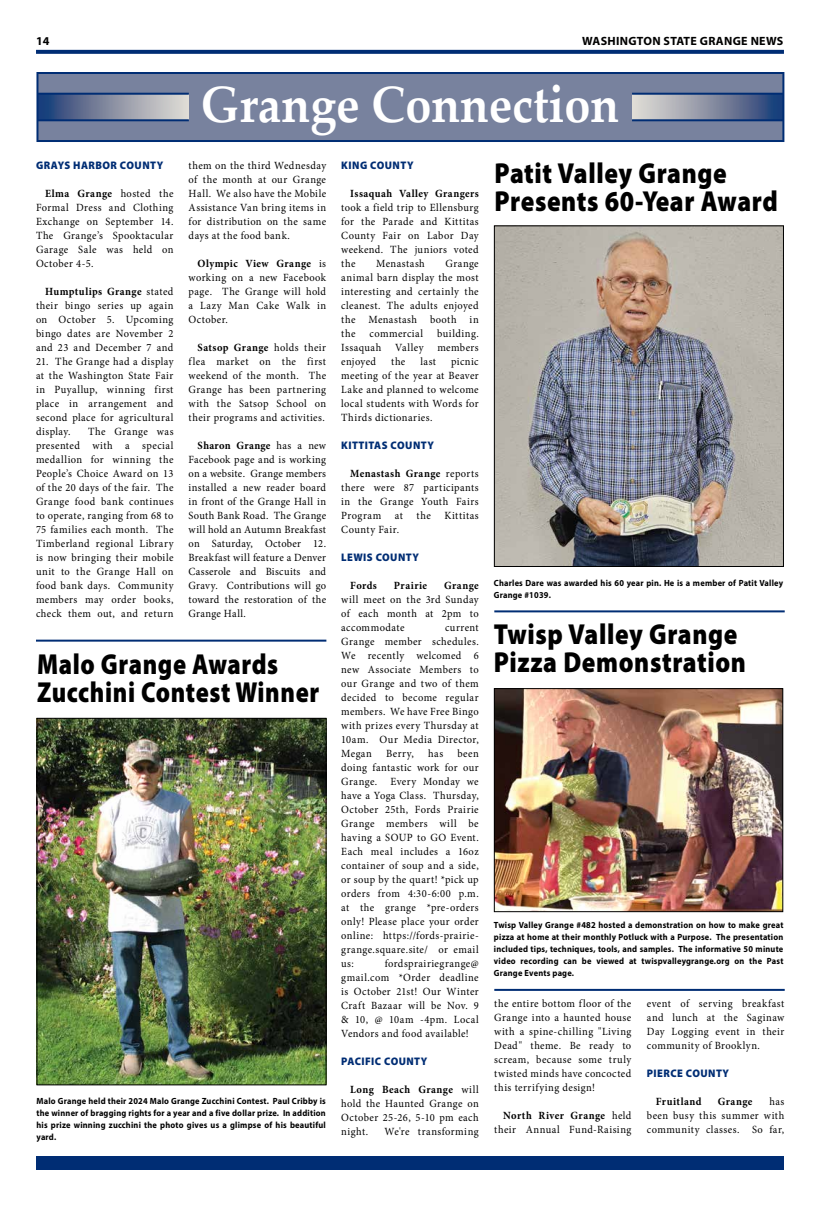
<style>
.page{position:relative;width:820px;height:1206px;background:#fff}
.page>*{position:absolute;margin:0;border:0;box-sizing:border-box;transform-origin:0 0}
.t1{font:700 51px "Palatino Linotype";color:#fff;scale:.92 1}
.t2{font:900 29px/28px "Myriad Pro";letter-spacing:.025em;color:#000;scale:.87 1}
.t3{font:900 29px/28px "Myriad Pro";letter-spacing:.025em;color:#000;scale:.84 1}
.t4{font:700 12px "Myriad Pro";letter-spacing:.025em;color:#000}
.t5{font:11px/14px "Minion Pro";letter-spacing:.04em;color:#000;text-align:justify;scale:.95 1}
.t6{font:900 11px "Myriad Pro";letter-spacing:.04em;color:#002d74;scale:.95 1}
.t7{font:700 11px "Minion Pro";letter-spacing:.045em;color:#000;scale:.95 1}
.t8{font:700 9px/12px "Myriad Pro";letter-spacing:.025em;color:#000;text-align:justify;scale:.93 1}
.s1{font-weight:700}
</style>
<div class="page">
<svg style="left:36px;top:50px;width:747px;height:4px;fill:#002d74"></svg>
<div style="left:36px;top:72px;width:748px;height:70px;background:#78829e;border:2px solid #002d74"></div>
<svg style="left:38px;top:95px;width:151px;height:24px"></svg>
<hr style="left:38px;top:93px;width:151px;height:2px;background:#002d74">
<hr style="left:38px;top:119px;width:151px;height:2px;background:#002d74">
<svg style="left:632px;top:95px;width:151px;height:24px"></svg>
<hr style="left:632px;top:93px;width:151px;height:2px;background:#002d74">
<hr style="left:632px;top:119px;width:151px;height:2px;background:#002d74">
<div style="left:36px;top:1157px;width:747px;height:13px;background:#002d74"></div>
<img style="left:495px;top:227px;width:286px;height:338px">
<div style="left:493px;top:225px;width:290px;height:342px;border:1px solid #000"></div>
<hr style="left:494px;top:610px;width:290px;height:2px;background:#002d74">
<img style="left:38px;top:720px;width:286px;height:363px">
<div style="left:36px;top:718px;width:290px;height:367px;border:1px solid #000"></div>
<hr style="left:36px;top:640px;width:290px;height:2px;background:#002d74">
<img style="left:495px;top:690px;width:286px;height:220px">
<div style="left:493px;top:688px;width:290px;height:224px;border:1px solid #000"></div>
<hr style="left:494px;top:989px;width:290px;height:2px;background:#002d74">
<p class="t4" style="left:36px;top:33px;width:15px">14</p>
<p class="t4" style="left:582px;top:33px;width:203px">WASHINGTON STATE GRANGE NEWS</p>
<h1 class="t1" style="left:200px;top:68px;width:456px">Grange Connection</h1>
<p class="t6" style="left:36px;top:158px;width:135px">GRAYS HARBOR COUNTY</p>
<p class="t5" style="left:36px;top:187px;width:146px;text-indent:9px"><span class="s1">Elma Grange</span> hosted the Formal Dress and Clothing Exchange on September 14.<br>The Grange’s Spooktacular Garage Sale was held on October 4-5.</p>
<p class="t5" style="left:36px;top:285px;width:146px;text-indent:9px"><span class="s1">Humptulips Grange</span> stated their bingo series up again on October 5. Upcoming bingo dates are November 2 and 23 and December 7 and</p>
<p class="t5" style="left:36px;top:355px;width:146px">21. The Grange had a display at the Washington State Fair in Puyallup, winning first place in arrangement and second place for agricultural display.</p>
<p class="t5" style="left:36px;top:425px;width:146px;text-indent:52px">The Grange was presented with a special medallion for winning the People’s Choice Award on 13 of the 20 days of the fair. The Grange food bank continues to operate, ranging from 68 to 75 families each month. The Timberland regional Library is now bringing their mobile unit to the Grange Hall on food bank days. Community members may order books, check them out, and return</p>
<p class="t5" style="left:188px;top:158px;width:146px">them on the third Wednesday of the month at our Grange Hall. We also have the Mobile Assistance Van bring items in for distribution on the same days at the food bank.</p>
<p class="t5" style="left:188px;top:256px;width:146px;text-indent:9px"><span class="s1">Olympic View Grange</span> is working on a new Facebook page. The Grange will hold a Lazy Man Cake Walk in October.</p>
<p class="t5" style="left:188px;top:340px;width:146px;text-indent:9px"><span class="s1">Satsop Grange</span> holds their flea market on the first weekend of the month. The Grange has been partnering with the Satsop School on their programs and activities.</p>
<p class="t5" style="left:188px;top:438px;width:146px;text-indent:9px"><span class="s1">Sharon Grange</span> has a new Facebook page and is working on a website. Grange members installed a new reader board in front of the Grange Hall in South Bank Road. The Grange will hold an Autumn Breakfast on Saturday, October 12.<br>Breakfast will feature a Denver Casserole and Biscuits and Gravy. Contributions will go toward the restoration of the Grange Hall.</p>
<h2 class="t3" style="left:37px;top:649px;width:337px">Malo Grange Awards<br>Zucchini Contest Winner</h2>
<p class="t8" style="left:36px;top:1095px;width:312px">Malo Grange held their 2024 Malo Grange Zucchini Contest. Paul Cribby is the winner of bragging rights for a year and a five dollar prize. In addition his prize winning zucchini the photo gives us a glimpse of his beautiful yard.</p>
<p class="t6" style="left:341px;top:158px;width:78px">KING COUNTY</p>
<p class="t7" style="left:350px;top:186px;width:137px">Issaquah Valley Grangers</p>
<p class="t5" style="left:341px;top:201px;width:146px">took a field trip to Ellensburg for the Parade and Kittitas County Fair on Labor Day weekend. The juniors voted the</p>
<p class="t5" style="left:376px;top:257px;width:53px">Menastash</p>
<p class="t5" style="left:341px;top:257px;width:146px;text-indent:104px">Grange animal barn display the most interesting and certainly the cleanest. The adults enjoyed the Menastash booth in the</p>
<p class="t5" style="left:369px;top:327px;width:58px">commercial</p>
<p class="t5" style="left:437px;top:327px;width:45px">building.</p>
<p class="t5" style="left:341px;top:341px;width:44px">Issaquah</p>
<p class="t5" style="left:395px;top:341px;width:31px">Valley</p>
<p class="t5" style="left:437px;top:341px;width:45px">members</p>
<p class="t5" style="left:341px;top:355px;width:38px">enjoyed</p>
<p class="t5" style="left:391px;top:355px;width:16px">the</p>
<p class="t5" style="left:420px;top:355px;width:18px">last</p>
<p class="t5" style="left:341px;top:355px;width:146px;text-indent:110px">picnic meeting of the year at Beaver Lake and planned to welcome local students with Words for Thirds dictionaries.</p>
<p class="t6" style="left:341px;top:438px;width:99px">KITTITAS COUNTY</p>
<p class="t5" style="left:341px;top:467px;width:146px;text-indent:9px"><span class="s1">Menastash Grange</span> reports there were 87 participants in the Grange Youth Fairs Program at the Kittitas County Fair.</p>
<p class="t6" style="left:341px;top:550px;width:83px">LEWIS COUNTY</p>
<p class="t7" style="left:350px;top:578px;width:30px">Fords</p>
<p class="t7" style="left:394px;top:578px;width:37px">Prairie</p>
<p class="t7" style="left:444px;top:578px;width:38px">Grange</p>
<p class="t5" style="left:341px;top:593px;width:146px">will meet on the 3rd Sunday of each month at 2pm to accommodate</p>
<p class="t5" style="left:341px;top:621px;width:146px;text-indent:104px">current Grange member schedules.<br>We recently welcomed 6 new Associate Members to our Grange and two of them decided to become regular members. We have Free Bingo with prizes every Thursday at 10am. Our Media Director, Megan</p>
<p class="t5" style="left:341px;top:747px;width:146px;text-indent:116px">been doing fantastic work for our Grange. Every Monday we have a Yoga Class. Thursday, October 25th, Fords Prairie Grange members will be having a SOUP to GO Event.<br>Each meal includes a 16oz container of soup and a side, or soup by the quart! *pick up orders from 4:30-6:00 p.m. at the grange *pre-orders only! Please place your order online: https://fords-prairie&shy;grange.square.site/ or email us:</p>
<p class="t5" style="left:386px;top:747px;width:31px">Berry,</p>
<p class="t5" style="left:428px;top:747px;width:17px">has</p>
<p class="t5" style="left:341px;top:957px;width:146px;text-indent:44px">fordsprairiegrange@ gmail.com *Order deadline is October 21st! Our Winter Craft Bazaar will be Nov. 9 &amp; 10, @ 10am -4pm. Local Vendors and food available!</p>
<p class="t6" style="left:341px;top:1054px;width:92px">PACIFIC COUNTY</p>
<p class="t5" style="left:341px;top:1083px;width:146px;text-indent:9px"><span class="s1">Long Beach Grange</span> will hold the Haunted Grange on October 25-26, 5-10 pm each night.</p>
<p class="t5" style="left:384px;top:1125px;width:101px">We're transforming</p>
<h2 class="t2" style="left:494px;top:158px;width:327px">Patit Valley Grange<br>Presents 60-Year Award</h2>
<p class="t8" style="left:493px;top:576px;width:312px">Charles Dare was awarded his 60 year pin. He is a member of Patit Valley<br>Grange #1039.</p>
<h2 class="t2" style="left:493px;top:619px;width:291px">Twisp Valley Grange<br>Pizza Demonstration</h2>
<p class="t8" style="left:494px;top:919px;width:312px">Twisp Valley Grange #482 hosted a demonstration on how to make great pizza at home at their monthly Potluck with a Purpose. The presentation included tips, techniques, tools, and samples. The informative 50 minute video recording can be viewed at twispvalleygrange.org on the Past Grange Events page.</p>
<p class="t5" style="left:494px;top:997px;width:146px">the entire bottom floor of the Grange into a haunted house with a spine-chilling "Living Dead" theme. Be ready to scream, because some truly twisted minds have concocted this terrifying design!</p>
<p class="t5" style="left:494px;top:1109px;width:146px;text-align:right"><span class="s1">North River Grange</span> held their Annual Fund-Raising</p>
<p class="t5" style="left:646px;top:997px;width:146px">event of serving breakfast and lunch at the Saginaw Day Logging event in their community of Brooklyn.</p>
<p class="t6" style="left:646px;top:1066px;width:88px">PIERCE COUNTY</p>
<p class="t7" style="left:655px;top:1094px;width:49px">Fruitland</p>
<p class="t7" style="left:717px;top:1094px;width:38px">Grange</p>
<p class="t5" style="left:646px;top:1095px;width:146px;text-indent:122px">has been busy this summer with community classes. So far,</p>
</div>
